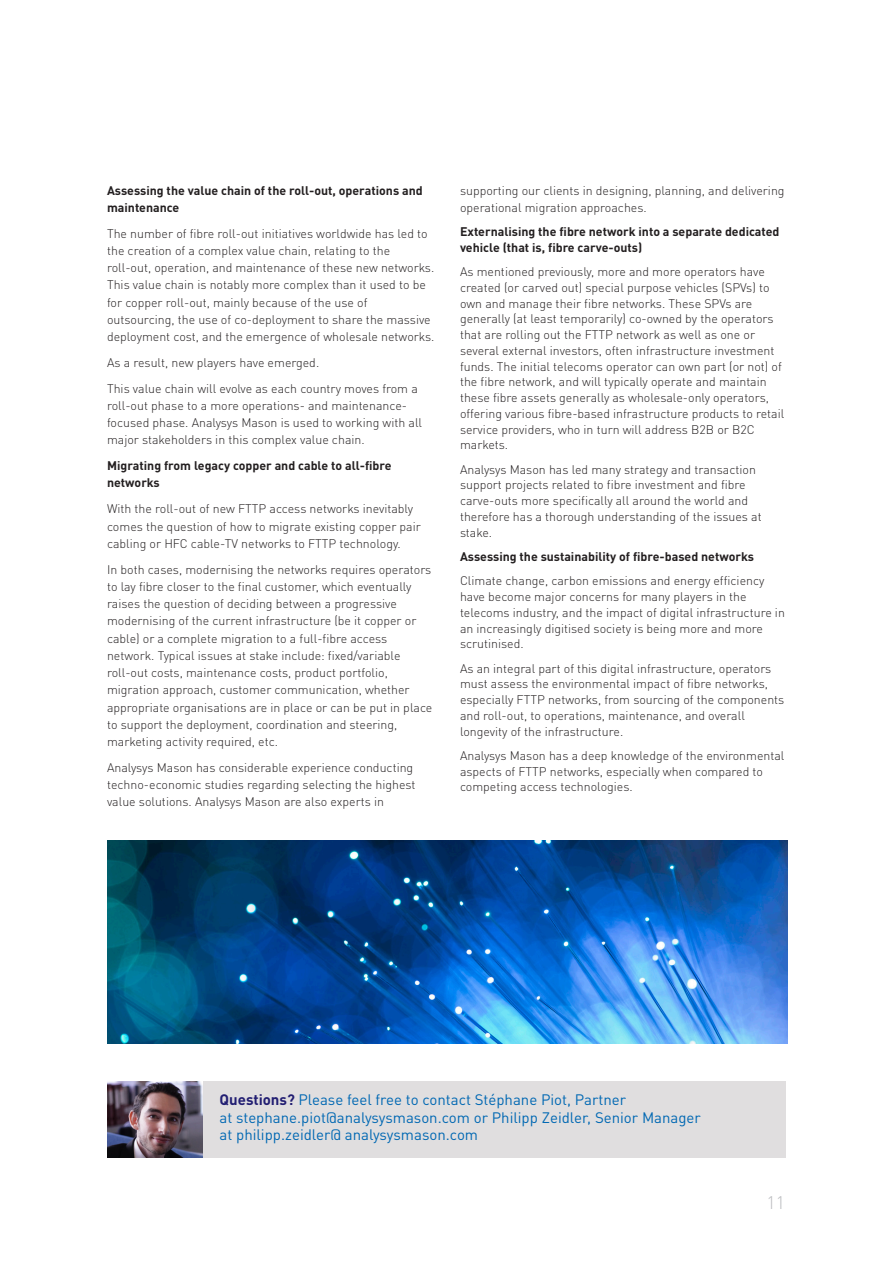
<style>
.page{position:relative;width:893px;height:1263px;background:#fff}
.page>*{position:absolute;margin:0;border:0;box-sizing:border-box;transform-origin:0 0}
.t1{font:300 18px "DINOT";color:#bcbdc0}
.Main_text{font:15px/17.4px "DINOT";color:#0168b3}
.Main_Text{font:300 12.3px/15.8px "DINOT";color:#231f20}
.Main_Text-2{font:700 12.3px/17.2px "DINOT";color:#231f20}
.s1{font-weight:700;color:#221e72}
</style>
<div class="page">
<div style="left:107px;top:1081px;width:679px;height:76px;background:#e0dedf"></div>
<img style="left:107px;top:1081px;width:95px;height:76px">
<img style="left:107px;top:841px;width:680px;height:203px">
<p class="Main_Text-2" style="left:107px;top:181px;width:317px">Assessing the value chain of the roll-out, operations and maintenance</p>
<p class="Main_Text" style="left:107px;top:225px;width:329px;line-height:17.2px">The number of fibre roll-out initiatives worldwide has led to the creation of a complex value chain, relating to the roll-out, operation, and maintenance of these new networks.<br>This value chain is notably more complex than it used to be for copper roll-out, mainly because of the use of outsourcing, the use of co-deployment to share the massive deployment cost, and the emergence of wholesale networks.</p>
<p class="Main_Text" style="left:107px;top:355px;width:214px">As a result, new players have emerged.</p>
<p class="Main_Text" style="left:107px;top:380px;width:317px;line-height:17.2px">This value chain will evolve as each country moves from a roll-out phase to a more operations- and maintenance&shy;focused phase. Analysys Mason is used to working with all major stakeholders in this complex value chain.</p>
<p class="Main_Text-2" style="left:107px;top:457px;width:286px">Migrating from legacy copper and cable to all-fibre networks</p>
<p class="Main_Text" style="left:107px;top:500px;width:315px;line-height:17.2px">With the roll-out of new FTTP access networks inevitably comes the question of how to migrate existing copper pair cabling or HFC cable-TV networks to FTTP technology.</p>
<p class="Main_Text" style="left:107px;top:560px;width:327px;line-height:17.2px">In both cases, modernising the networks requires operators to lay fibre closer to the final customer, which eventually raises the question of deciding between a progressive modernising of the current infrastructure (be it copper or cable) or a complete migration to a full-fibre access network. Typical issues at stake include: fixed/variable roll-out costs, maintenance costs, product portfolio, migration approach, customer communication, whether appropriate organisations are in place or can be put in place to support the deployment, coordination and steering, marketing activity required, etc.</p>
<p class="Main_Text" style="left:107px;top:759px;width:310px;line-height:17.2px">Analysys Mason has considerable experience conducting techno-economic studies regarding selecting the highest value solutions. Analysys Mason are also experts in</p>
<p class="Main_Text" style="left:460px;top:181px;width:326px;line-height:17.2px">supporting our clients in designing, planning, and delivering operational migration approaches.</p>
<p class="Main_Text-2" style="left:460px;top:223px;width:321px;line-height:15.8px">Externalising the fibre network into a separate dedicated vehicle (that is, fibre carve-outs)</p>
<p class="Main_Text" style="left:460px;top:264px;width:326px">As mentioned previously, more and more operators have created (or carved out) special purpose vehicles (SPVs) to own and manage their fibre networks. These SPVs are generally (at least temporarily) co-owned by the operators that are rolling out the FTTP network as well as one or several external investors, often infrastructure investment funds. The initial telecoms operator can own part (or not) of the fibre network, and will typically operate and maintain these fibre assets generally as wholesale-only operators, offering various fibre-based infrastructure products to retail service providers, who in turn will address B2B or B2C markets.</p>
<p class="Main_Text" style="left:460px;top:461px;width:303px">Analysys Mason has led many strategy and transaction support projects related to fibre investment and fibre carve-outs more specifically all around the world and therefore has a thorough understanding of the issues at stake.</p>
<p class="Main_Text-2" style="left:460px;top:548px;width:295px">Assessing the sustainability of fibre-based networks</p>
<p class="Main_Text" style="left:460px;top:573px;width:326px">Climate change, carbon emissions and energy efficiency have become major concerns for many players in the telecoms industry, and the impact of digital infrastructure in an increasingly digitised society is being more and more scrutinised.</p>
<p class="Main_Text" style="left:460px;top:660px;width:326px">As an integral part of this digital infrastructure, operators must assess the environmental impact of fibre networks, especially FTTP networks, from sourcing of the components and roll-out, to operations, maintenance, and overall longevity of the infrastructure.</p>
<p class="Main_Text" style="left:460px;top:747px;width:326px">Analysys Mason has a deep knowledge of the environmental aspects of FTTP networks, especially when compared to competing access technologies.</p>
<p class="Main_text" style="left:220px;top:1091px;width:483px"><span class="s1">Questions?</span> Please feel free to contact Stéphane Piot, Partner<br>at stephane.piot@analysysmason.com or Philipp Zeidler, Senior Manager at philipp.zeidler@ analysysmason.com</p>
<h1 class="t1" style="left:767px;top:1191px;width:20px">11</h1>
</div>
